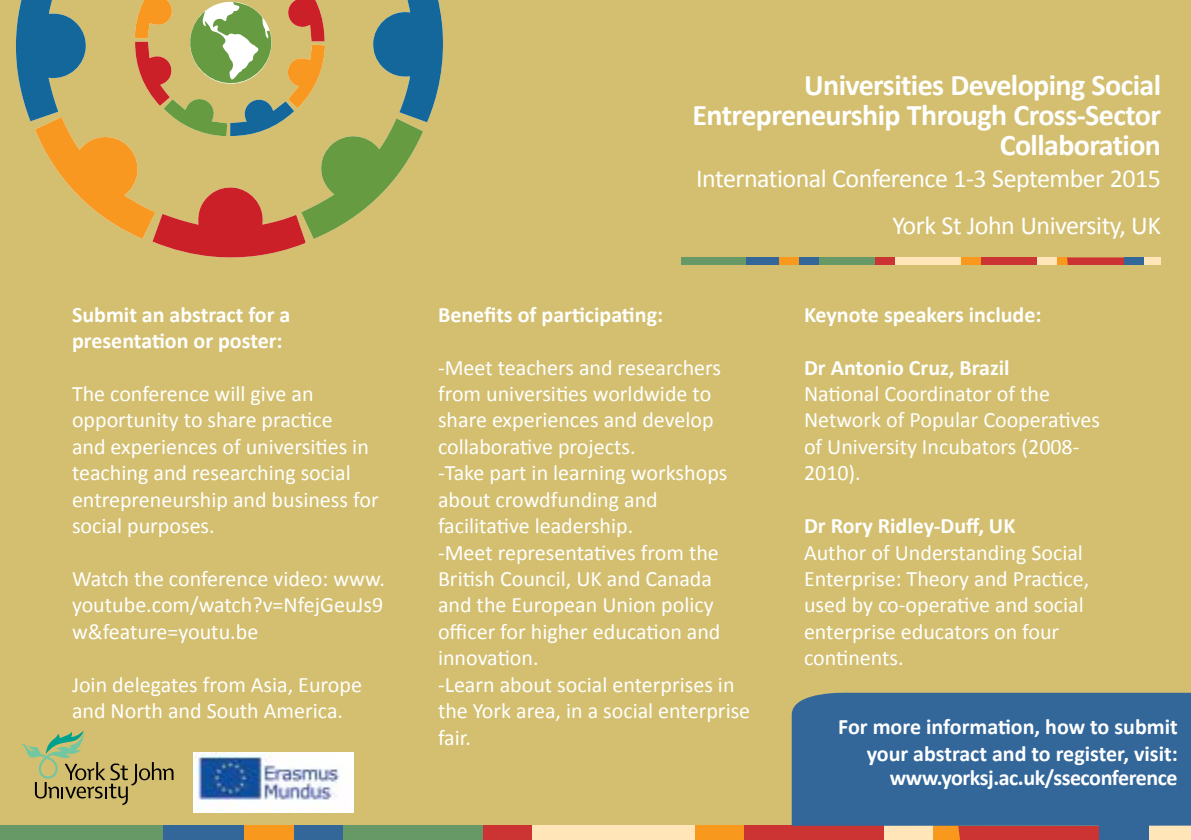
<style>
.page{position:relative;width:1191px;height:840px;background:#fff}
.page>*{position:absolute;margin:0;border:0;box-sizing:border-box;transform-origin:0 0}
.t1{font:700 30px/30px "Calibri";letter-spacing:-.02em;color:#fff;text-align:right}
.t2{font:26px/46.8px "Calibri";letter-spacing:-.02em;color:#fff;text-align:right}
.t3{font:22px/26.4px "Calibri";color:#fff}
.t4{font:700 22px/26.4px "Calibri";color:#fff}
.t5{font:700 22px "Calibri";letter-spacing:-.02em;color:#fff}
</style>
<div class="page">
<div style="left:0;top:0;width:1191px;height:839px;background:#d3bf6f"></div>
<div style="left:193px;top:751px;width:160px;height:60px;background:#fff"></div>
<img style="left:196px;top:751px;width:155px;height:55px">
<div style="left:0;top:825px;width:163px;height:14px;background:#696"></div>
<div style="left:163px;top:825px;width:81px;height:14px;background:#33679a"></div>
<div style="left:244px;top:825px;width:50px;height:14px;background:#f8991d"></div>
<div style="left:294px;top:825px;width:49px;height:14px;background:#33679a"></div>
<div style="left:343px;top:825px;width:140px;height:14px;background:#696"></div>
<div style="left:483px;top:825px;width:49px;height:14px;background:#c33"></div>
<div style="left:532px;top:825px;width:163px;height:14px;background:#ffe5b7"></div>
<div style="left:695px;top:825px;width:49px;height:14px;background:#f8991d"></div>
<div style="left:744px;top:825px;width:140px;height:14px;background:#c33"></div>
<div style="left:884px;top:825px;width:49px;height:14px;background:#ffe5b7"></div>
<div style="left:933px;top:825px;width:27px;height:14px;background:#f8991d"></div>
<svg style="left:958px;top:825px;width:141px;height:14px"></svg>
<div style="left:1099px;top:825px;width:50px;height:14px;background:#33679a"></div>
<div style="left:1149px;top:825px;width:42px;height:14px;background:#ffe5b7"></div>
<div style="left:681px;top:257px;width:65px;height:8px;background:#696"></div>
<div style="left:746px;top:257px;width:33px;height:8px;background:#33679a"></div>
<div style="left:779px;top:257px;width:20px;height:8px;background:#f8991d"></div>
<div style="left:799px;top:257px;width:20px;height:8px;background:#33679a"></div>
<div style="left:819px;top:257px;width:56px;height:8px;background:#696"></div>
<div style="left:875px;top:257px;width:20px;height:8px;background:#c33"></div>
<div style="left:895px;top:257px;width:66px;height:8px;background:#ffe5b7"></div>
<div style="left:961px;top:257px;width:20px;height:8px;background:#f8991d"></div>
<div style="left:981px;top:257px;width:56px;height:8px;background:#c33"></div>
<div style="left:1037px;top:257px;width:20px;height:8px;background:#ffe5b7"></div>
<div style="left:1057px;top:257px;width:10px;height:8px;background:#f8991d"></div>
<svg style="left:1067px;top:257px;width:57px;height:8px"></svg>
<div style="left:1124px;top:257px;width:20px;height:8px;background:#33679a"></div>
<div style="left:1144px;top:257px;width:17px;height:8px;background:#ffe5b7"></div>
<svg style="left:16px;top:0;width:427px;height:257px"></svg>
<svg style="left:21px;top:730px;width:152px;height:74px"></svg>
<div style="left:791px;top:692px;width:400px;height:133px;background:#33679a"></div>
<p class="t4" style="left:72px;top:301px;width:220px">Submit an abstract for a presentation or poster:</p>
<p class="t3" style="left:72px;top:380px;width:308px">The conference will give an opportunity to share practice<br>and experiences of universities in teaching and researching social entrepreneurship and business for social purposes.</p>
<p class="t3" style="left:72px;top:565px;width:314px;text-align:justify">Watch the conference video: www. youtube.com/watch?v=NfejGeuJs9 w&amp;feature=youtu.be</p>
<p class="t3" style="left:72px;top:670px;width:291px">Join delegates from Asia, Europe and North and South America.</p>
<h1 class="t1" style="left:692px;top:70px;width:470px">Universities Developing Social<br>Entrepreneurship Through Cross-Sector<br>Collaboration</h1>
<p class="t2" style="left:696px;top:155px;width:466px">International Conference 1-3 September 2015<br>York St John University, UK</p>
<p class="t4" style="left:438px;top:301px;width:227px">Benefits of participating:</p>
<p class="t3" style="left:438px;top:354px;width:314px">-Meet teachers and researchers from universities worldwide to share experiences and develop collaborative projects.<br>-Take part in learning workshops about crowdfunding and facilitative leadership.<br>-Meet representatives from the<br>British Council, UK and Canada and the European Union policy officer for higher education and innovation.<br>-Learn about social enterprises in the York area, in a social enterprise fair.</p>
<p class="t4" style="left:804px;top:301px;width:239px">Keynote speakers include:</p>
<p class="t4" style="left:804px;top:354px;width:207px">Dr Antonio Cruz, Brazil</p>
<p class="t3" style="left:804px;top:380px;width:297px">National Coordinator of the<br>Network of Popular Cooperatives of University Incubators (2008-<br>2010).</p>
<p class="t4" style="left:804px;top:512px;width:213px">Dr Rory Ridley-Duff, UK</p>
<p class="t3" style="left:804px;top:538px;width:287px">Author of Understanding Social<br>Enterprise: Theory and Practice, used by co-operative and social enterprise educators on four continents.</p>
<p class="t4" style="left:838px;top:713px;width:341px;text-align:right">For more information, how to submit your abstract and to register, visit:</p>
<p class="t5" style="left:890px;top:763px;width:289px">www.yorksj.ac.uk/sseconference</p>
</div>
